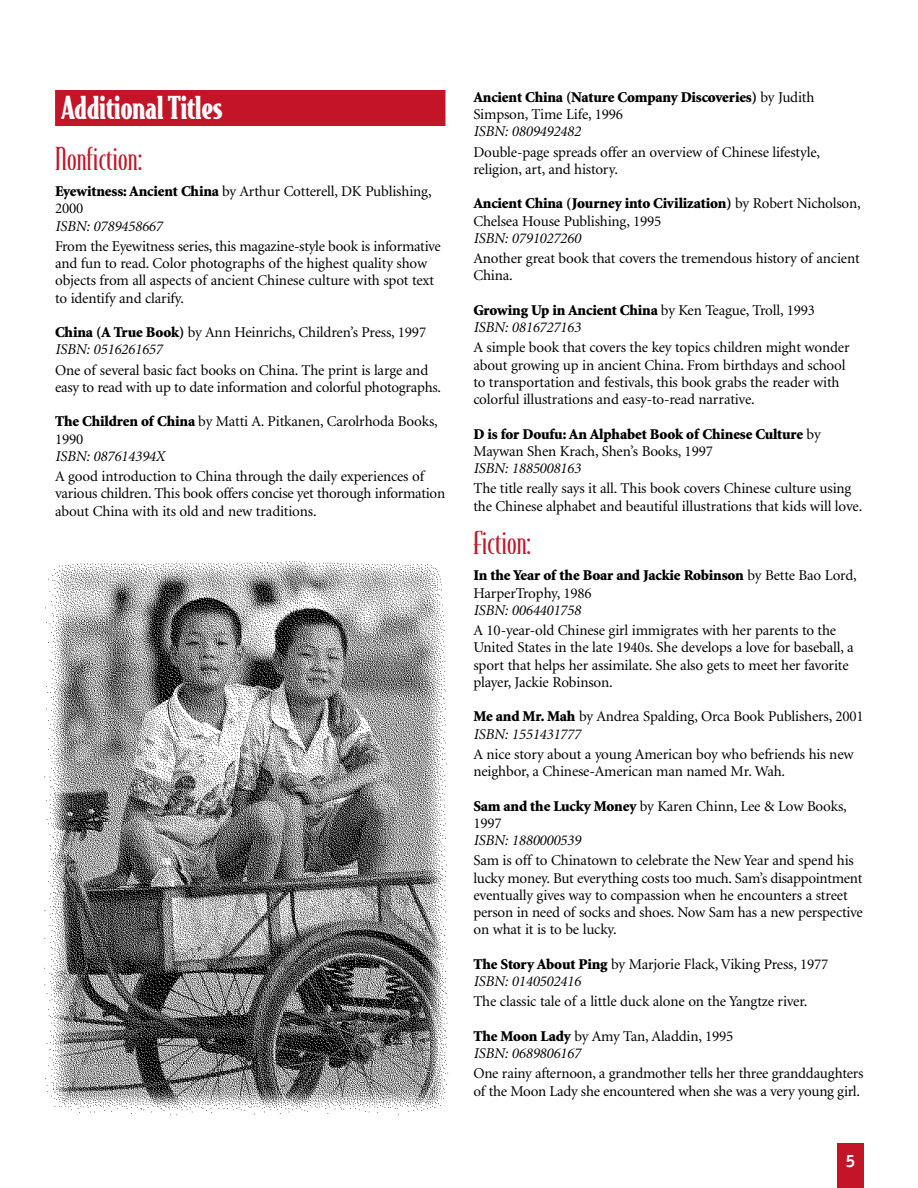
<style>
.page{position:relative;width:918px;height:1188px;background:#fff}
.page>*{position:absolute;margin:0;border:0;box-sizing:border-box;transform-origin:0 0}
.t1{font:30px "Bodega Serif Light Oldstyle";letter-spacing:-.005em;color:#c41427;scale:1.22 1}
.t2{font:900 30px "Bodega Serif";letter-spacing:-.01em;color:#fff}
.t3{font:700 18px "Officina Sans";color:#fff}
.t4{font:15px/17.2px "Minion";letter-spacing:-.01em;color:#000}
.t5{font:900 15px/17.2px "Minion";letter-spacing:-.01em;color:#000}
.t6{font:italic 15px "Minion";letter-spacing:-.01em;color:#000}
.s1{font-weight:900}
.s2{font-style:italic}
.s3{font-weight:400}
.s4{font-weight:400;font-style:italic}
</style>
<div class="page">
<img style="left:44px;top:561px;width:405px;height:555px">
<div style="left:55px;top:90px;width:391px;height:36px;background:#c41427"></div>
<div style="left:837px;top:1143px;width:27px;height:45px;background:#c41427"></div>
<h1 class="t2" style="left:61px;top:94px;width:163px">Additional Titles</h1>
<h1 class="t1" style="left:55px;top:145px;width:73px">Nonfiction:</h1>
<p class="t4" style="left:55px;top:184px;width:378px"><span class="s1">Eyewitness: Ancient China</span> by Arthur Cotterell, DK Publishing,<br>2000</p>
<p class="t6" style="left:55px;top:220px;width:109px">ISBN: 0789458667</p>
<p class="t4" style="left:55px;top:239px;width:387px">From the Eyewitness series, this magazine-style book is informative and fun to read. Color photographs of the highest quality show objects from all aspects of ancient Chinese culture with spot text to identify and clarify.</p>
<p class="t4" style="left:55px;top:325px;width:373px"><span class="s1">China (A True Book)</span> by Ann Heinrichs, Children’s Press, 1997<br><span class="s2">ISBN: 0516261657</span></p>
<p class="t4" style="left:55px;top:362px;width:387px">One of several basic fact books on China. The print is large and easy to read with up to date information and colorful photographs.</p>
<p class="t4" style="left:55px;top:414px;width:384px"><span class="s1">The Children of China</span> by Matti A. Pitkanen, Carolrhoda Books,<br>1990</p>
<p class="t6" style="left:55px;top:450px;width:111px">ISBN: 087614394X</p>
<p class="t4" style="left:55px;top:469px;width:392px">A good introduction to China through the daily experiences of various children. This book offers concise yet thorough information about China with its old and new traditions.</p>
<p class="t5" style="left:473px;top:90px;width:343px">Ancient China (Nature Company Discoveries) <span class="s3">by Judith<br>Simpson, Time Life, 1996</span></p>
<p class="t6" style="left:473px;top:126px;width:109px">ISBN: 0809492482</p>
<p class="t4" style="left:473px;top:144px;width:348px">Double-page spreads offer an overview of Chinese lifestyle, religion, art, and history.</p>
<p class="t4" style="left:473px;top:196px;width:389px"><span class="s1">Ancient China (Journey into Civilization)</span> by Robert Nicholson,<br>Chelsea House Publishing, 1995</p>
<p class="t6" style="left:473px;top:232px;width:109px">ISBN: 0791027260</p>
<p class="t4" style="left:473px;top:251px;width:388px">Another great book that covers the tremendous history of ancient<br>China.</p>
<p class="t5" style="left:473px;top:303px;width:343px">Growing Up in Ancient China <span class="s3">by Ken Teague, Troll, 1993<br></span><span class="s4">ISBN: 0816727163</span></p>
<p class="t4" style="left:473px;top:340px;width:378px">A simple book that covers the key topics children might wonder about growing up in ancient China. From birthdays and school to transportation and festivals, this book grabs the reader with colorful illustrations and easy-to-read narrative.</p>
<p class="t5" style="left:473px;top:426px;width:349px">D is for Doufu: An Alphabet Book of Chinese Culture <span class="s3">by<br>Maywan Shen Krach, Shen’s Books, 1997</span></p>
<p class="t6" style="left:473px;top:462px;width:109px">ISBN: 1885008163</p>
<p class="t4" style="left:473px;top:481px;width:390px">The title really says it all. This book covers Chinese culture using the Chinese alphabet and beautiful illustrations that kids will love.</p>
<h1 class="t1" style="left:473px;top:529px;width:49px">Fiction:</h1>
<p class="t5" style="left:473px;top:568px;width:385px">In the Year of the Boar and Jackie Robinson <span class="s3">by Bette Bao Lord,<br>HarperTrophy, 1986</span></p>
<p class="t6" style="left:473px;top:604px;width:109px">ISBN: 0064401758</p>
<p class="t4" style="left:473px;top:623px;width:382px">A 10-year-old Chinese girl immigrates with her parents to the United States in the late 1940s. She develops a love for baseball, a sport that helps her assimilate. She also gets to meet her favorite player, Jackie Robinson.</p>
<p class="t4" style="left:473px;top:709px;width:392px"><span class="s1">Me and Mr. Mah</span> by Andrea Spalding, Orca Book Publishers, 2001<br><span class="s2">ISBN: 1551431777</span></p>
<p class="t4" style="left:473px;top:747px;width:382px">A nice story about a young American boy who befriends his new neighbor, a Chinese-American man named Mr. Wah.</p>
<p class="t4" style="left:473px;top:798px;width:375px"><span class="s1">Sam and the Lucky Money</span> by Karen Chinn, Lee &amp; Low Books,<br>1997</p>
<p class="t6" style="left:473px;top:834px;width:109px">ISBN: 1880000539</p>
<p class="t4" style="left:473px;top:853px;width:391px">Sam is off to Chinatown to celebrate the New Year and spend his lucky money. But everything costs too much. Sam’s disappointment eventually gives way to compassion when he encounters a street person in need of socks and shoes. Now Sam has a new perspective on what it is to be lucky.</p>
<p class="t4" style="left:473px;top:957px;width:357px"><span class="s1">The Story About Ping</span> by Marjorie Flack, Viking Press, 1977<br><span class="s2">ISBN: 0140502416</span></p>
<p class="t4" style="left:473px;top:994px;width:336px">The classic tale of a little duck alone on the Yangtze river.</p>
<p class="t4" style="left:473px;top:1029px;width:262px"><span class="s1">The Moon Lady</span> by Amy Tan, Aladdin, 1995<br><span class="s2">ISBN: 0689806167</span></p>
<p class="t4" style="left:473px;top:1066px;width:392px">One rainy afternoon, a grandmother tells her three granddaughters of the Moon Lady she encountered when she was a very young girl.</p>
<p class="t3" style="left:845px;top:1153px;width:12px">5</p>
</div>
